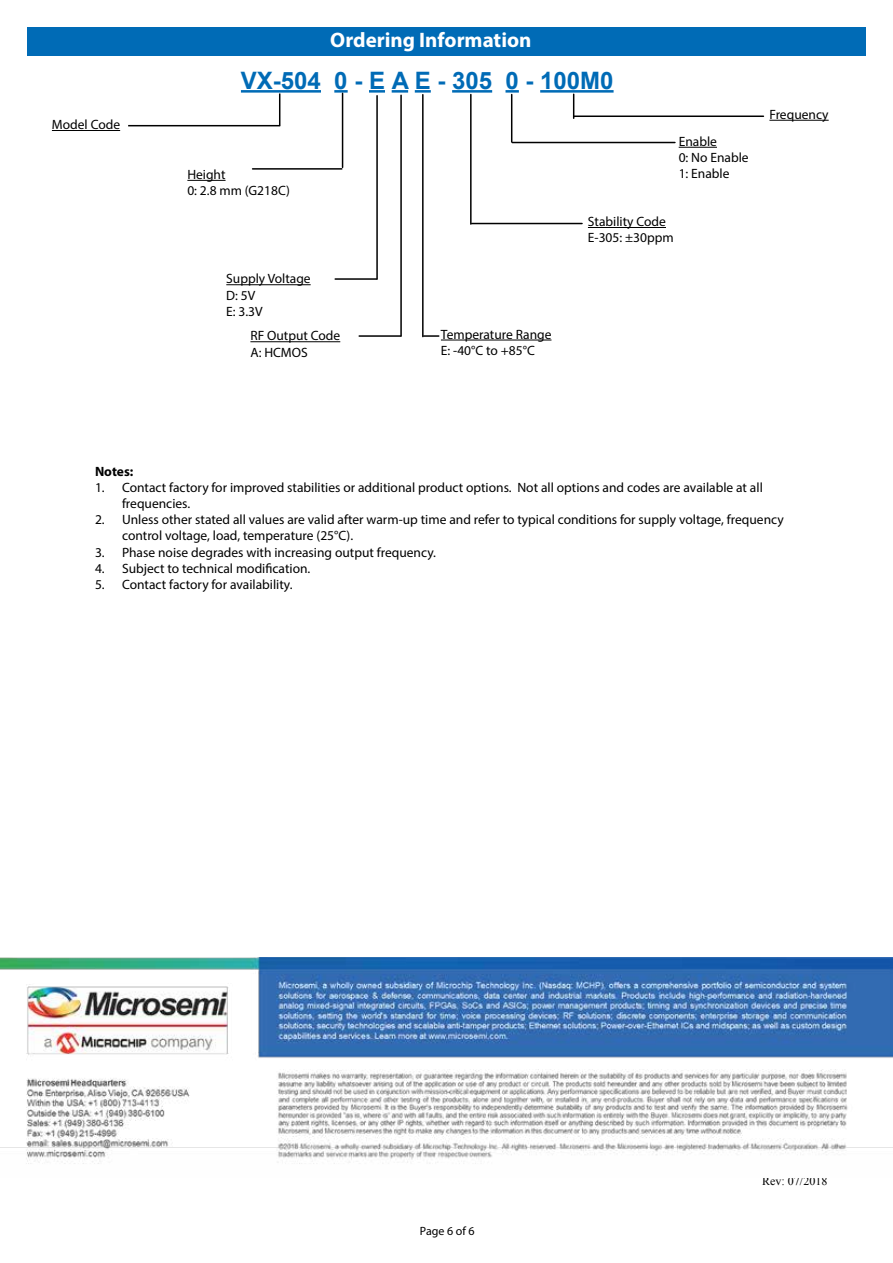
<style>
.page{position:relative;width:893px;height:1263px;background:#fff}
.page>*{position:absolute;margin:0;border:0;box-sizing:border-box;transform-origin:0 0}
.t1{font:700 24px "Arial";color:#006bb6}
.t2{font:700 21px "Myriad Pro";color:#fff}
.t3{font:13.5px/16.2px "Myriad Pro";color:#000}
.t4{font:700 13.5px "Myriad Pro";color:#000}
.t5{font:12px "Times New Roman";color:#000}
.t6{font:12px "Myriad Pro";color:#000}
</style>
<div class="page">
<div style="left:27px;top:27px;width:839px;height:29px;background:#006bb6"></div>
<hr style="left:241px;top:90px;width:80px;height:3px;background:#006bb6">
<hr style="left:334px;top:90px;width:14px;height:3px;background:#006bb6">
<hr style="left:369px;top:90px;width:16px;height:3px;background:#006bb6">
<hr style="left:392px;top:90px;width:16px;height:3px;background:#006bb6">
<hr style="left:415px;top:90px;width:16px;height:3px;background:#006bb6">
<hr style="left:452px;top:90px;width:40px;height:3px;background:#006bb6">
<hr style="left:505px;top:90px;width:14px;height:3px;background:#006bb6">
<hr style="left:540px;top:90px;width:74px;height:3px;background:#006bb6">
<hr style="left:52px;top:130px;width:68px;height:1px;background:#000">
<hr style="left:187px;top:180px;width:39px;height:1px;background:#000">
<hr style="left:226px;top:284px;width:85px;height:1px;background:#000">
<hr style="left:588px;top:227px;width:78px;height:1px;background:#000">
<hr style="left:253px;top:168px;width:89px;height:2px;background:#000">
<hr style="left:342px;top:93px;width:1px;height:74px;background:#000">
<hr style="left:376px;top:96px;width:2px;height:183px;background:#000">
<hr style="left:470px;top:94px;width:2px;height:130px;background:#000">
<hr style="left:511px;top:95px;width:1px;height:47px;background:#000">
<hr style="left:769px;top:120px;width:60px;height:1px;background:#000">
<hr style="left:679px;top:147px;width:38px;height:1px;background:#000">
<svg style="left:573px;top:94px;width:1px;height:24px"></svg>
<hr style="left:574px;top:116px;width:189px;height:1px;background:#000">
<hr style="left:335px;top:278px;width:42px;height:2px;background:#000">
<hr style="left:512px;top:142px;width:163px;height:1px;background:#000">
<hr style="left:472px;top:223px;width:110px;height:1px;background:#000">
<hr style="left:128px;top:125px;width:152px;height:1px;background:#000">
<hr style="left:279px;top:93px;width:1px;height:33px;background:#000">
<hr style="left:250px;top:341px;width:90px;height:1px;background:#000">
<hr style="left:400px;top:95px;width:2px;height:241px;background:#000">
<hr style="left:359px;top:335px;width:42px;height:2px;background:#000">
<hr style="left:441px;top:340px;width:110px;height:1px;background:#000">
<hr style="left:422px;top:95px;width:2px;height:242px;background:#000">
<svg style="left:424px;top:335px;width:15px;height:2px"></svg>
<img style="left:0;top:957px;width:893px;height:207px">
<p class="t3" style="left:52px;top:116px;width:70px">Model Code</p>
<h2 class="t2" style="left:330px;top:26px;width:203px">Ordering Information</h2>
<h1 class="t1" style="left:241px;top:64px;width:374px">VX-504 0 - E A E - 305 0 - 100M0</h1>
<p class="t3" style="left:187px;top:166px;width:104px">Height<br>0: 2.8 mm (G218C)</p>
<p class="t3" style="left:679px;top:133px;width:72px">Enable<br>0: No Enable<br>1: Enable</p>
<p class="t3" style="left:226px;top:271px;width:86px">Supply Voltage<br>D: 5V<br>E: 3.3V</p>
<p class="t3" style="left:250px;top:328px;width:91px">RF Output Code<br>A: HCMOS</p>
<p class="t3" style="left:441px;top:326px;width:112px">Temperature Range<br>E: -40°C to +85°C</p>
<p class="t3" style="left:588px;top:213px;width:87px">Stability Code<br>E-305: ±30ppm</p>
<p class="t3" style="left:769px;top:106px;width:61px">Frequency</p>
<p class="t4" style="left:95px;top:462px;width:40px">Notes:</p>
<p class="t3" style="left:122px;top:479px;width:642px;text-indent:-27px">1. Contact factory for improved stabilities or additional product options. Not all options and codes are available at all frequencies.</p>
<p class="t3" style="left:122px;top:511px;width:663px;text-indent:-27px">2. Unless other stated all values are valid after warm-up time and refer to typical conditions for supply voltage, frequency control voltage, load, temperature (25°C).</p>
<p class="t3" style="left:95px;top:544px;width:342px">3. Phase noise degrades with increasing output frequency.</p>
<p class="t3" style="left:95px;top:560px;width:217px">4. Subject to technical modification.</p>
<p class="t3" style="left:95px;top:576px;width:199px">5. Contact factory for availability.</p>
<p class="t6" style="left:420px;top:1223px;width:56px">Page 6 of 6</p>
<p class="t5" style="left:762px;top:1173px;width:67px">Rev: 07/2018</p>
</div>
